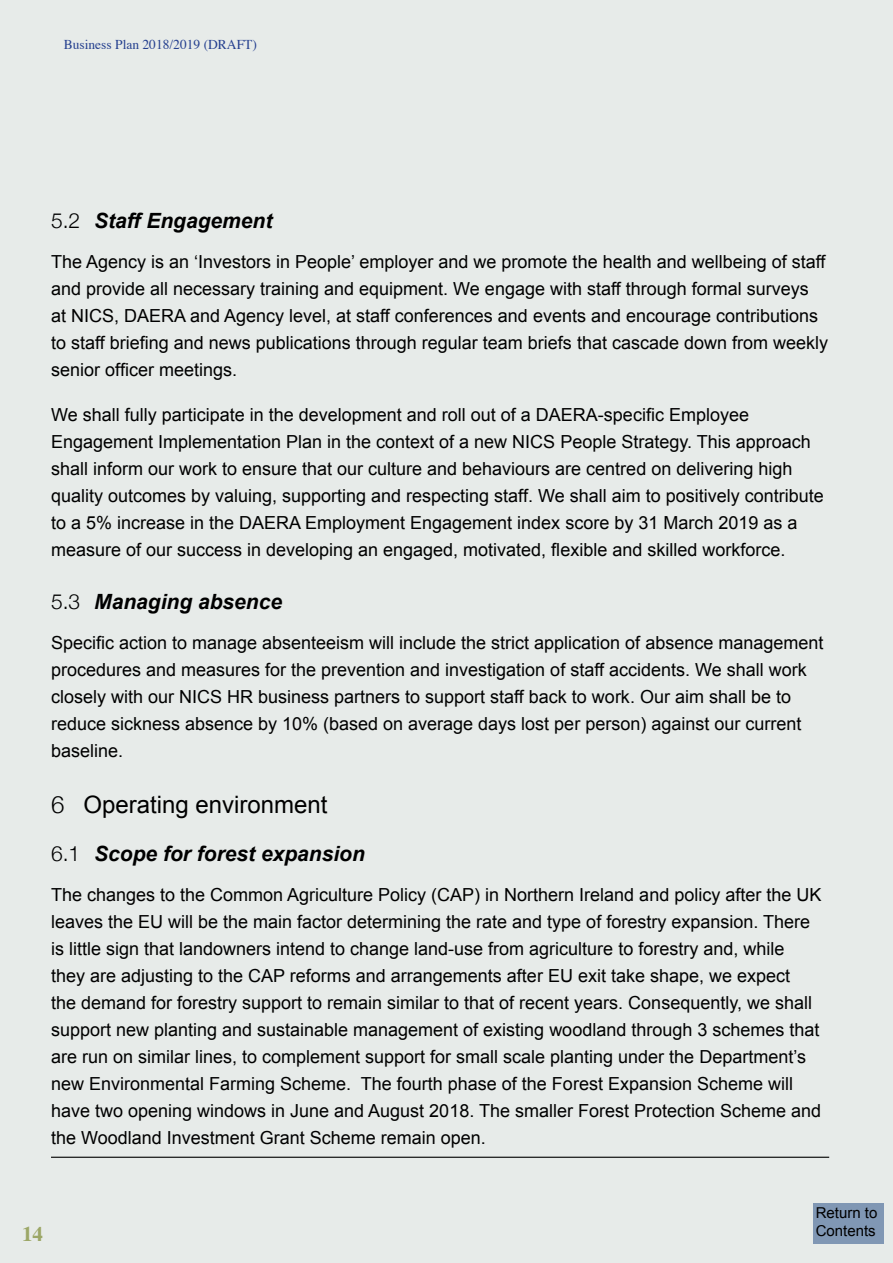
<style>
.page{position:relative;width:893px;height:1263px;background:#e7ebe9}
.page>*{position:absolute;margin:0;border:0;box-sizing:border-box;transform-origin:0 0}
.Heading_1{font:24px "Arial";color:#000}
.Heading_2{font:italic 700 21px "Arial";color:#000}
.t1{font:700 21px "Times";color:#9ca767}
.t2{font:18px/27px "Arial";color:#000}
.t3{font:15px/18px "Arial";color:#000}
.t4{font:13.5px "Times";color:#25408f}
.s1{font-family:"Helvetica Neue";font-weight:300;font-style:normal}
.s2{font-family:"Helvetica Neue";font-weight:300}
</style>
<div class="page">
<div style="left:813px;top:1203px;width:71px;height:41px;background:#8097b4"></div>
<hr style="left:51px;top:1157px;width:778px;height:1px;background:#000">
<p class="t4" style="left:64px;top:32px;width:195px">Business Plan 2018/2019 (DRAFT)</p>
<p class="Heading_2" style="left:51px;top:207px;width:223px"><span class="s1">5.2</span> Staff Engagement</p>
<p class="t2" style="left:51px;top:249px;width:779px">The Agency is an ‘Investors in People’ employer and we promote the health and wellbeing of staff and provide all necessary training and equipment. We engage with staff through formal surveys at NICS, DAERA and Agency level, at staff conferences and events and encourage contributions to staff briefing and news publications through regular team briefs that cascade down from weekly senior officer meetings.</p>
<p class="t2" style="left:51px;top:402px;width:774px">We shall fully participate in the development and roll out of a DAERA-specific Employee Engagement Implementation Plan in the context of a new NICS People Strategy. This approach shall inform our work to ensure that our culture and behaviours are centred on delivering high quality outcomes by valuing, supporting and respecting staff. We shall aim to positively contribute to a 5% increase in the DAERA Employment Engagement index score by 31 March 2019 as a measure of our success in developing an engaged, motivated, flexible and skilled workforce.</p>
<p class="Heading_2" style="left:51px;top:588px;width:233px"><span class="s1">5.3</span> Managing absence</p>
<p class="t2" style="left:51px;top:629px;width:774px">Specific action to manage absenteeism will include the strict application of absence management procedures and measures for the prevention and investigation of staff accidents. We shall work closely with our NICS HR business partners to support staff back to work. Our aim shall be to reduce sickness absence by 10% (based on average days lost per person) against our current baseline.</p>
<p class="Heading_1" style="left:51px;top:789px;width:278px"><span class="s2">6</span> Operating environment</p>
<p class="Heading_2" style="left:51px;top:840px;width:315px"><span class="s1">6.1</span> Scope for forest expansion</p>
<p class="t2" style="left:51px;top:881px;width:772px">The changes to the Common Agriculture Policy (CAP) in Northern Ireland and policy after the UK leaves the EU will be the main factor determining the rate and type of forestry expansion. There is little sign that landowners intend to change land-use from agriculture to forestry and, while they are adjusting to the CAP reforms and arrangements after EU exit take shape, we expect<br>the demand for forestry support to remain similar to that of recent years. Consequently, we shall support new planting and sustainable management of existing woodland through 3 schemes that are run on similar lines, to complement support for small scale planting under the Department’s new Environmental Farming Scheme. The fourth phase of the Forest Expansion Scheme will have two opening windows in June and August 2018. The smaller Forest Protection Scheme and the Woodland Investment Grant Scheme remain open.</p>
<p class="t1" style="left:22px;top:1213px;width:22px">14</p>
<p class="t3" style="left:816px;top:1204px;width:63px">Return to<br>Contents</p>
</div>
